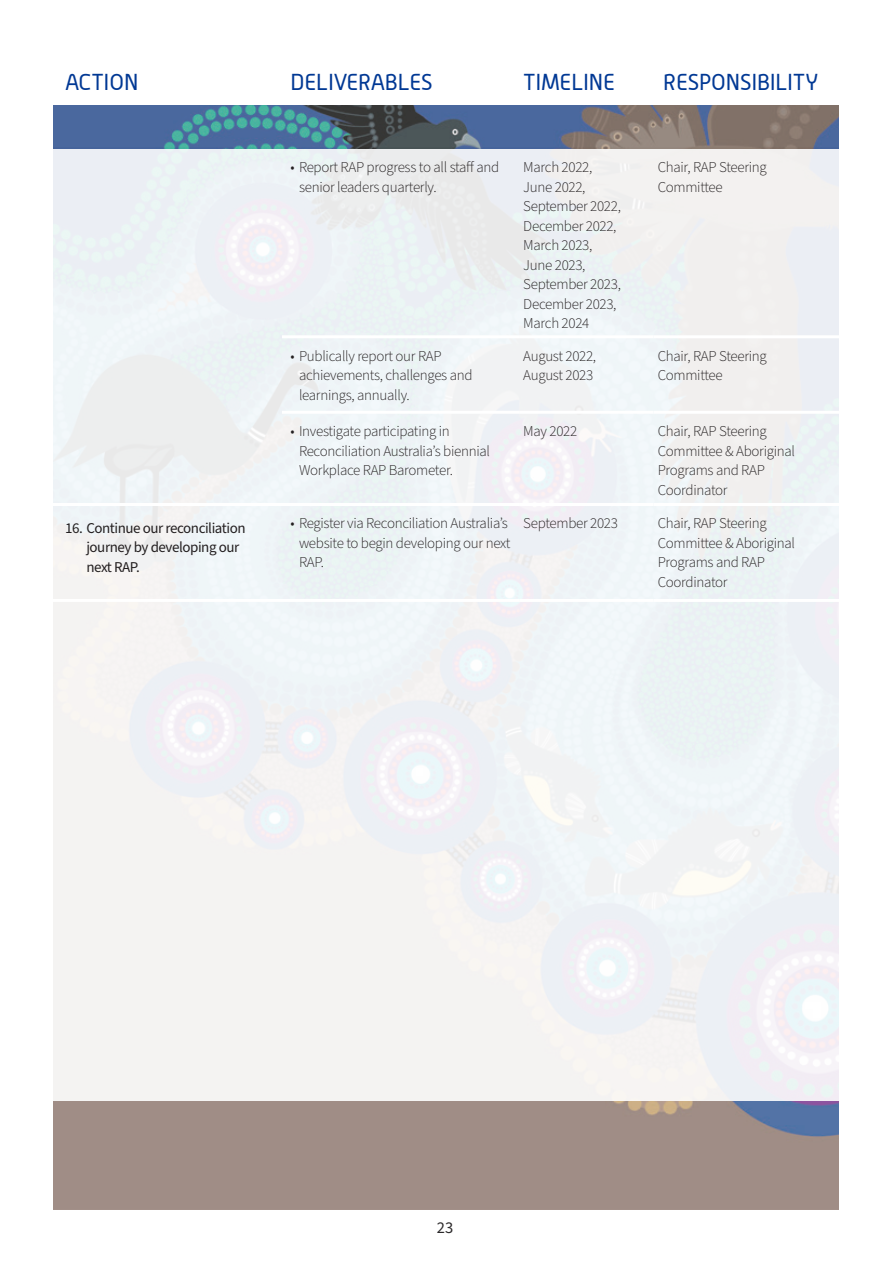
<style>
.page{position:relative;width:893px;height:1263px;background:#fff}
.page>*{position:absolute;margin:0;border:0;box-sizing:border-box;transform-origin:0 0}
.TABLE_MAIN_Headings{font:22.5px "Alwyn";color:#003894}
.t1{font:16.5px "Source Sans Pro";color:#2b292a}
.Table_Text_Plain{font:300 15px/19.5px "Source Sans Pro";letter-spacing:-.02em;color:#231f20}
.t2{font:15px/19.5px "Source Sans Pro";letter-spacing:-.03em;color:#231f20}
</style>
<div class="page">
<img style="left:54px;top:105px;width:785px;height:996px">
<div style="left:54px;top:1101px;width:785px;height:109px;background:#a08d86"></div>
<hr style="left:282px;top:335px;width:237px;height:3px;background:#fff">
<hr style="left:519px;top:335px;width:134px;height:3px;background:#fff">
<hr style="left:653px;top:335px;width:186px;height:3px;background:#fff">
<hr style="left:282px;top:411px;width:237px;height:3px;background:#fff">
<hr style="left:519px;top:411px;width:134px;height:3px;background:#fff">
<hr style="left:653px;top:411px;width:186px;height:3px;background:#fff">
<hr style="left:519px;top:503px;width:134px;height:3px;background:#fff">
<hr style="left:653px;top:503px;width:186px;height:3px;background:#fff">
<hr style="left:52px;top:503px;width:230px;height:3px;background:#fff">
<hr style="left:282px;top:503px;width:237px;height:3px;background:#fff">
<hr style="left:52px;top:599px;width:230px;height:3px;background:#fff">
<hr style="left:282px;top:599px;width:237px;height:3px;background:#fff">
<hr style="left:519px;top:599px;width:134px;height:3px;background:#fff">
<hr style="left:653px;top:599px;width:186px;height:3px;background:#fff">
<p class="TABLE_MAIN_Headings" style="left:65px;top:69px;width:75px">ACTION</p>
<p class="TABLE_MAIN_Headings" style="left:290px;top:69px;width:144px">DELIVERABLES</p>
<p class="TABLE_MAIN_Headings" style="left:523px;top:69px;width:93px">TIMELINE</p>
<p class="TABLE_MAIN_Headings" style="left:663px;top:69px;width:157px">RESPONSIBILITY</p>
<p class="Table_Text_Plain" style="left:299px;top:158px;width:202px;text-indent:-9px">• Report RAP progress to all staff and senior leaders quarterly.</p>
<p class="Table_Text_Plain" style="left:523px;top:158px;width:99px">March 2022,<br>June 2022,<br>September 2022,<br>December 2022,<br>March 2023,<br>June 2023,<br>September 2023,<br>December 2023,<br>March 2024</p>
<p class="Table_Text_Plain" style="left:658px;top:158px;width:111px">Chair, RAP Steering<br>Committee</p>
<p class="Table_Text_Plain" style="left:299px;top:346px;width:175px;text-indent:-9px">• Publically report our RAP achievements, challenges and learnings, annually.</p>
<p class="Table_Text_Plain" style="left:523px;top:346px;width:74px">August 2022,<br>August 2023</p>
<p class="Table_Text_Plain" style="left:658px;top:346px;width:111px">Chair, RAP Steering<br>Committee</p>
<p class="Table_Text_Plain" style="left:299px;top:422px;width:193px;text-indent:-9px">• Investigate participating in<br>Reconciliation Australia’s biennial<br>Workplace RAP Barometer.</p>
<p class="Table_Text_Plain" style="left:523px;top:422px;width:55px">May 2022</p>
<p class="Table_Text_Plain" style="left:658px;top:422px;width:139px">Chair, RAP Steering<br>Committee &amp; Aboriginal<br>Programs and RAP<br>Coordinator</p>
<p class="t2" style="left:86px;top:518px;width:161px;text-indent:-21px">16. Continue our reconciliation journey by developing our next RAP.</p>
<p class="Table_Text_Plain" style="left:299px;top:514px;width:213px;text-indent:-9px">• Register via Reconciliation Australia’s website to begin developing our next<br>RAP.</p>
<p class="Table_Text_Plain" style="left:523px;top:514px;width:96px">September 2023</p>
<p class="Table_Text_Plain" style="left:658px;top:514px;width:139px">Chair, RAP Steering<br>Committee &amp; Aboriginal<br>Programs and RAP<br>Coordinator</p>
<p class="t1" style="left:437px;top:1216px;width:18px">23</p>
</div>
